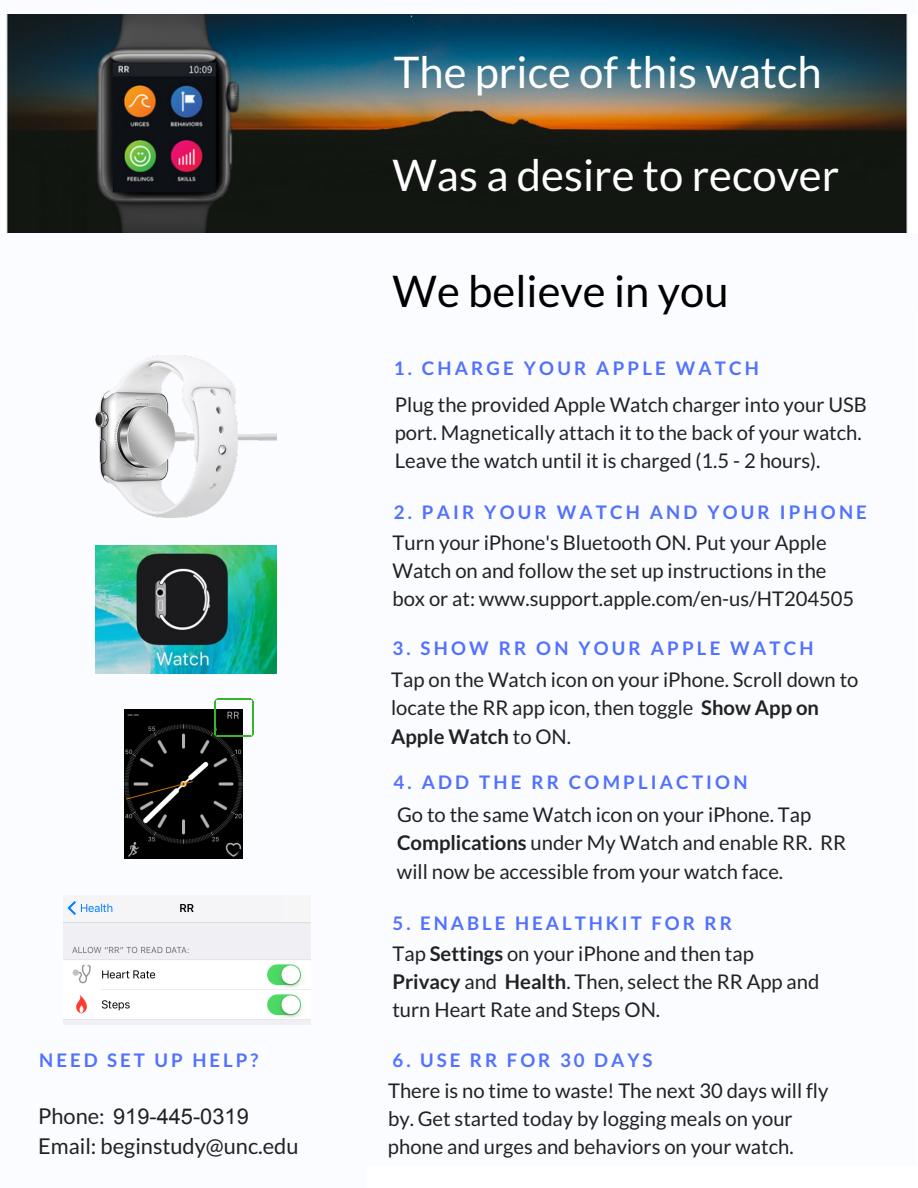
<style>
.page{position:relative;width:918px;height:1188px;background:#fff}
.page>*{position:absolute;margin:0;border:0;box-sizing:border-box;transform-origin:0 0}
.t1{font:43.65px "Lato";color:#fff}
.t2{font:43.65px "Lato";color:#000}
.t3{font:21.75px "Lato";color:#222}
.t4{font:21.75px "Arial";color:#222}
.t5{font:20.25px/28px "Lato";color:#222}
.t6{font:700 18.6px "Lato";letter-spacing:.17em;color:#5271ff}
.s1{font-weight:700}
.s2{font-family:"Lato"}
</style>
<div class="page">
<div style="left:0;top:0;width:917px;height:1166px;background:#fbfcff"></div>
<div style="left:0;top:0;width:367px;height:1188px;background:#fbfcff"></div>
<img style="left:6px;top:15px;width:902px;height:218px">
<img style="left:96px;top:356px;width:181px;height:162px">
<img style="left:96px;top:546px;width:181px;height:128px">
<img style="left:63px;top:901px;width:247px;height:124px">
<img style="left:125px;top:710px;width:118px;height:148px">
<hr style="left:217px;top:699px;width:34px;height:1px;background:#35b729">
<hr style="left:252px;top:701px;width:1px;height:34px;background:#35b729">
<hr style="left:215px;top:701px;width:1px;height:34px;background:#35b729">
<hr style="left:217px;top:736px;width:34px;height:1px;background:#35b729">
<h1 class="t1" style="left:394px;top:45px;width:429px">The price of this watch</h1>
<h1 class="t1" style="left:393px;top:148px;width:448px">Was a desire to recover</h1>
<h1 class="t2" style="left:393px;top:264px;width:337px">We believe in you</h1>
<p class="t6" style="left:394px;top:356px;width:367px">1. CHARGE YOUR APPLE WATCH</p>
<p class="t5" style="left:395px;top:390px;width:474px">Plug the provided Apple Watch charger into your USB port. Magnetically attach it to the back of your watch.<br>Leave the watch until it is charged (1.5 - 2 hours).</p>
<p class="t6" style="left:394px;top:501px;width:475px">2. PAIR YOUR WATCH AND YOUR IPHONE</p>
<p class="t5" style="left:392px;top:528px;width:463px">Turn your iPhone's Bluetooth ON. Put your Apple<br>Watch on and follow the set up instructions in the box or at: www.support.apple.com/en-us/HT204505</p>
<p class="t6" style="left:393px;top:637px;width:422px">3. SHOW RR ON YOUR APPLE WATCH</p>
<p class="t5" style="left:391px;top:665px;width:469px">Tap on the Watch icon on your iPhone. Scroll down to locate the RR app icon, then toggle <span class="s1">Show App on<br>Apple Watch</span> to ON.</p>
<p class="t6" style="left:394px;top:771px;width:355px">4. ADD THE RR COMPLIACTION</p>
<p class="t5" style="left:397px;top:801px;width:451px">Go to the same Watch icon on your iPhone. Tap<br><span class="s1">Complications</span> under My Watch and enable RR. RR will now be accessible from your watch face.</p>
<p class="t6" style="left:393px;top:911px;width:341px">5. ENABLE HEALTHKIT FOR RR</p>
<p class="t5" style="left:392px;top:939px;width:428px">Tap <span class="s1">Settings</span> on your iPhone and then tap<br><span class="s1">Privacy</span> and <span class="s1">Health</span>. Then, select the RR App and turn Heart Rate and Steps ON.</p>
<p class="t6" style="left:39px;top:1048px;width:220px">NEED SET UP HELP?</p>
<p class="t6" style="left:393px;top:1048px;width:262px">6. USE RR FOR 30 DAYS</p>
<p class="t4" style="left:38px;top:1102px;width:212px"><span class="s2">Phone:</span> 919-445-0319</p>
<p class="t3" style="left:38px;top:1133px;width:262px">Email: beginstudy@unc.edu</p>
<p class="t5" style="left:388px;top:1076px;width:442px">There is no time to waste! The next 30 days will fly by. Get started today by logging meals on your phone and urges and behaviors on your watch.</p>
</div>
